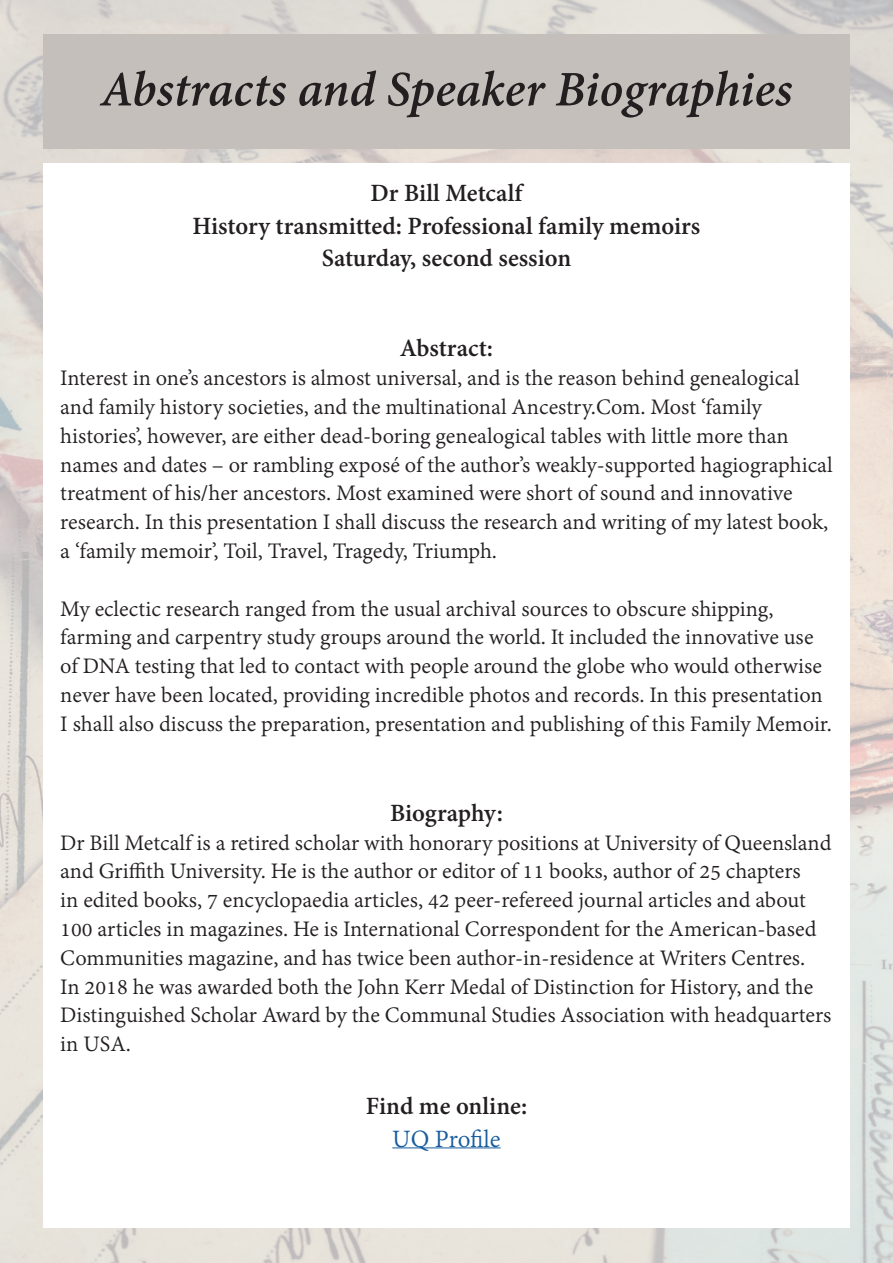
<style>
.page{position:relative;width:893px;height:1263px;background:#fff}
.page>*{position:absolute;margin:0;border:0;box-sizing:border-box;transform-origin:0 0}
.t1{font:italic 700 54px "Adobe Devanagari";letter-spacing:-.005em;color:#231f20}
.t2{font:700 27px "Adobe Devanagari";color:#231f20}
.t3{font:27px "Adobe Devanagari";letter-spacing:-.01em;color:#175d9e}
.t4{font:24px/28.8px "Adobe Devanagari";color:#231f20}
</style>
<div class="page">
<img style="left:0;top:0;width:893px;height:1263px">
<div style="left:43px;top:35px;width:807px;height:114px;background:#c4bfbb"></div>
<div style="left:43px;top:164px;width:807px;height:1064px;background:#fff"></div>
<hr style="left:392px;top:1147px;width:109px;height:1px;background:#175d9e">
<p class="t1" style="left:100px;top:59px;width:693px">Abstracts and Speaker Biographies</p>
<p class="t2" style="left:371px;top:178px;width:153px">Dr Bill Metcalf</p>
<p class="t2" style="left:192px;top:210px;width:509px">History transmitted: Professional family memoirs</p>
<p class="t2" style="left:322px;top:243px;width:251px">Saturday, second session</p>
<p class="t2" style="left:400px;top:333px;width:95px">Abstract:</p>
<p class="t4" style="left:60px;top:366px;width:774px">Interest in one’s ancestors is almost universal, and is the reason behind genealogical and family history societies, and the multinational Ancestry.Com. Most ‘family histories’, however, are either dead-boring genealogical tables with little more than names and dates – or rambling exposé of the author’s weakly-supported hagiographical treatment of his/her ancestors. Most examined were short of sound and innovative research. In this presentation I shall discuss the research and writing of my latest book, a ‘family memoir’, Toil, Travel, Tragedy, Triumph.</p>
<p class="t4" style="left:60px;top:596px;width:773px">My eclectic research ranged from the usual archival sources to obscure shipping, farming and carpentry study groups around the world. It included the innovative use of DNA testing that led to contact with people around the globe who would otherwise never have been located, providing incredible photos and records. In this presentation I shall also discuss the preparation, presentation and publishing of this Family Memoir.</p>
<p class="t2" style="left:390px;top:797px;width:114px">Biography:</p>
<p class="t4" style="left:60px;top:830px;width:773px">Dr Bill Metcalf is a retired scholar with honorary positions at University of Queensland and Griffith University. He is the author or editor of 11 books, author of 25 chapters<br>in edited books, 7 encyclopaedia articles, 42 peer-refereed journal articles and about 100 articles in magazines. He is International Correspondent for the American-based Communities magazine, and has twice been author-in-residence at Writers Centres.<br>In 2018 he was awarded both the John Kerr Medal of Distinction for History, and the Distinguished Scholar Award by the Communal Studies Association with headquarters in USA.</p>
<p class="t2" style="left:366px;top:1091px;width:163px">Find me online:</p>
<p class="t3" style="left:392px;top:1123px;width:110px">UQ Profile</p>
</div>
